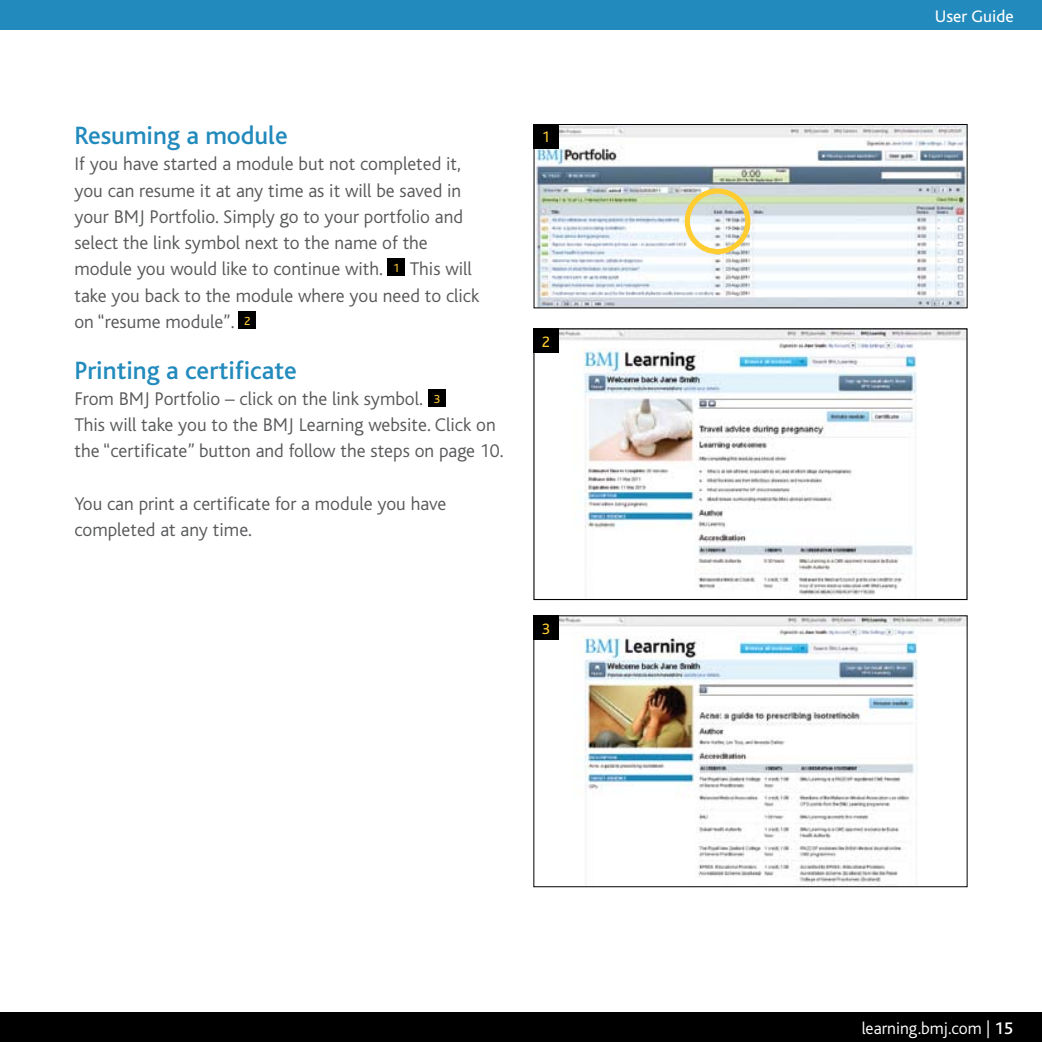
<style>
.page{position:relative;width:1042px;height:1042px;background:#fff}
.page>*{position:absolute;margin:0;border:0;box-sizing:border-box;transform-origin:0 0}
.t1{font:500 26.25px "Bliss";color:#228abc}
.t2{font:300 19.25px/26.2px "Bliss";color:#58595b}
.t3{font:300 17.5px "Bliss";color:#fff}
.t4{font:17.5px "Bliss";color:#fff}
.t5{font:15.75px "Bliss";color:#ffcc32}
.t6{font:12.25px "Bliss";color:#ffcc32}
.s1{font-weight:500}
</style>
<div class="page">
<img style="left:559px;top:330px;width:406px;height:268px">
<div style="left:533px;top:328px;width:434px;height:272px;border:1px solid #000"></div>
<img style="left:559px;top:617px;width:406px;height:268px">
<div style="left:533px;top:615px;width:26px;height:25px;background:#000"></div>
<div style="left:533px;top:328px;width:26px;height:25px;background:#000"></div>
<div style="left:0;top:0;width:1042px;height:30px;background:#228abc"></div>
<div style="left:0;top:1012px;width:1042px;height:30px;background:#000"></div>
<div style="left:387px;top:258px;width:18px;height:18px;background:#000"></div>
<div style="left:239px;top:311px;width:17px;height:18px;background:#000"></div>
<div style="left:428px;top:389px;width:18px;height:18px;background:#000"></div>
<img style="left:535px;top:126px;width:430px;height:180px">
<div style="left:533px;top:124px;width:434px;height:184px;border:1px solid #000"></div>
<div style="left:533px;top:124px;width:26px;height:25px;background:#000"></div>
<div style="left:685px;top:188px;width:65px;height:66px;border:5px solid #ffcc32;border-radius:50%"></div>
<h1 class="t1" style="left:74px;top:122px;width:215px">Resuming a module</h1>
<p class="t2" style="left:74px;top:151px;width:390px">If you have started a module but not completed it, you can resume it at any time as it will be saved in your BMJ Portfolio. Simply go to your portfolio and select the link symbol next to the name of the module you would like to continue with.</p>
<p class="t2" style="left:74px;top:256px;width:406px;text-indent:335px">This will take you back to the module where you need to click on “resume module”.</p>
<h1 class="t1" style="left:74px;top:356px;width:224px">Printing a certificate</h1>
<p class="t2" style="left:74px;top:386px;width:431px">From BMJ Portfolio – click on the link symbol.<br>This will take you to the BMJ Learning website. Click on the “certificate” button and follow the steps on page 10.</p>
<p class="t2" style="left:74px;top:491px;width:373px">You can print a certificate for a module you have completed at any time.</p>
<p class="t6" style="left:393px;top:261px;width:8px">1</p>
<p class="t6" style="left:244px;top:314px;width:8px">2</p>
<p class="t6" style="left:434px;top:392px;width:8px">3</p>
<p class="t5" style="left:542px;top:129px;width:10px">1</p>
<p class="t5" style="left:542px;top:333px;width:10px">2</p>
<p class="t5" style="left:542px;top:620px;width:10px">3</p>
<p class="t4" style="left:934px;top:7px;width:80px">User Guide</p>
<p class="t3" style="left:861px;top:1018px;width:153px">learning.bmj.com | <span class="s1">15</span></p>
</div>
